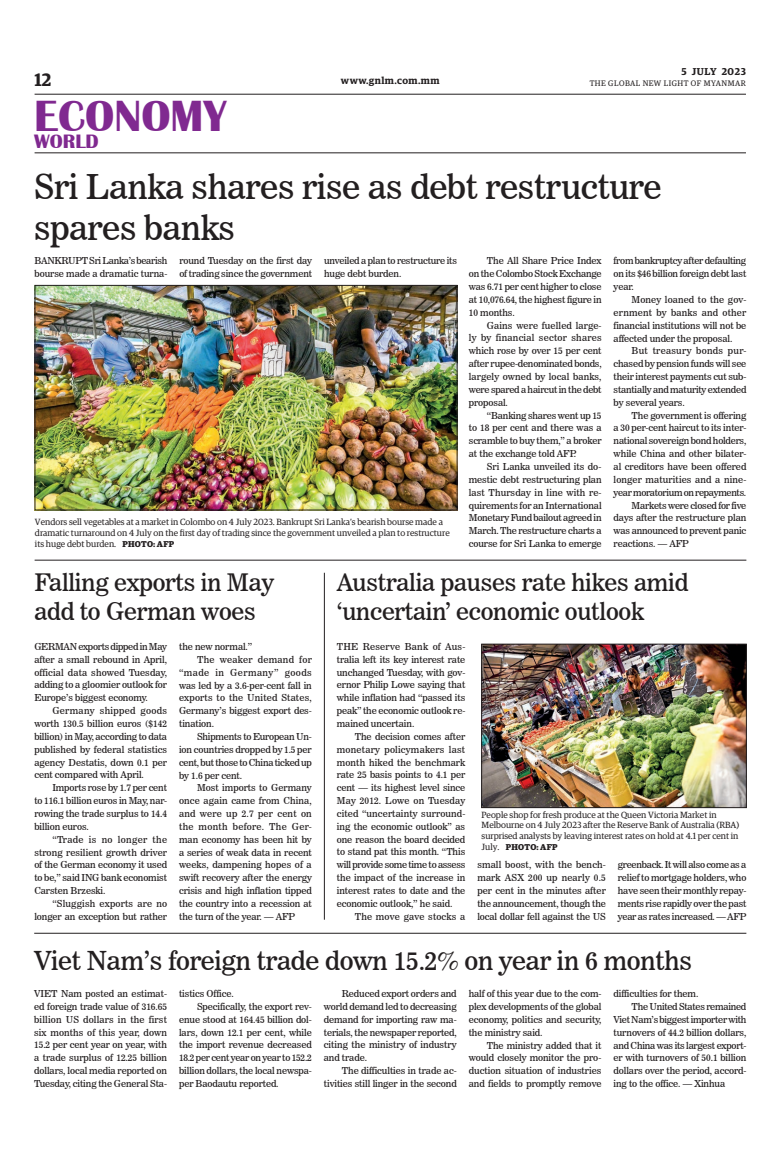
<style>
.page{position:relative;width:773px;height:1152px;background:#fff}
.page>*{position:absolute;margin:0;border:0;box-sizing:border-box;transform-origin:0 0}
.t1{font:700 45px "Britannic";color:#802990}
._3_Clm_Head{font:34px/40.8px "News 706 BT Roman C";letter-spacing:-.01em;color:#231f20}
._3_Clm_Head-2{font:26px "News 706 BT Roman C";letter-spacing:-.01em;color:#231f20}
._3_Clm_Head-3{font:24px/28.8px "News 706 BT Roman C";letter-spacing:-.01em;color:#231f20}
._2_Clm_Head{font:24px/28.8px "News 706 BT Roman C";letter-spacing:-.01em;color:#231f20}
.t2{font:700 20px "Britannic";color:#802990}
.t3{font:600 18px "Guardian Egyp";color:#231f20}
.t4{font:600 10px "Guardian Egyp";letter-spacing:.045em;color:#231f20}
._2nd_Body{font:9.5px/12.9px "News 706 BT Roman C";letter-spacing:-.01em;color:#231f20;text-align:justify}
.Normal_Para{font:9.5px/12.9px "News 706 BT Roman C";letter-spacing:-.01em;color:#231f20}
._2nd_Body-2{font:9.5px "News 706 BT Roman C";letter-spacing:.01em;color:#231f20}
.t5{font:9px/10.8px "Guardian Egyp";color:#231f20}
.t6{font:700 8.5px "Guardian Egyp";letter-spacing:.02em;color:#231f20}
.t7{font:8px "Guardian Egyp";letter-spacing:.06em;color:#231f20}
.s1{font-weight:700;font-size:8.5px}
.s2{font-weight:400;font-size:9px}
</style>
<div class="page">
<hr style="left:35px;top:94px;width:711px;height:1px;background:#231f20">
<hr style="left:35px;top:153px;width:711px;height:1px;background:#231f20">
<img style="left:37px;top:287px;width:418px;height:221px">
<div style="left:35px;top:285px;width:422px;height:225px;border:1px solid #231f20"></div>
<img style="left:483px;top:646px;width:261px;height:160px">
<div style="left:481px;top:644px;width:265px;height:164px;border:1px solid #231f20"></div>
<hr style="left:35px;top:560px;width:711px;height:1px;background:#231f20">
<hr style="left:324px;top:573px;width:1px;height:347px;background:#231f20">
<hr style="left:34px;top:933px;width:712px;height:1px;background:#231f20">
<h3 class="t3" style="left:35px;top:67px;width:18px">12</h3>
<h1 class="t1" style="left:34px;top:90px;width:194px">ECONOMY</h1>
<h3 class="t2" style="left:34px;top:130px;width:66px">WORLD</h3>
<p class="t4" style="left:681px;top:64px;width:66px">5 JULY 2023</p>
<p class="t4" style="left:341px;top:73px;width:100px">www.gnlm.com.mm</p>
<p class="t7" style="left:589px;top:78px;width:158px">THE GLOBAL NEW LIGHT OF MYANMAR</p>
<p class="_3_Clm_Head" style="left:34px;top:166px;width:629px">Sri Lanka shares rise as debt restructure spares banks</p>
<p class="Normal_Para" style="left:35px;top:254px;width:134px">BANKRUPT Sri Lanka’s bearish bourse made a dramatic turna-</p>
<p class="Normal_Para" style="left:179px;top:254px;width:134px">round Tuesday on the first day of trading since the government</p>
<p class="Normal_Para" style="left:324px;top:254px;width:134px">unveiled a plan to restructure its huge debt burden.</p>
<p class="_2nd_Body" style="left:469px;top:254px;width:134px;text-indent:18px">The All Share Price Index on the Colombo Stock Exchange was 6.71 per cent higher to close at 10,076.64, the highest figure in 10 months.</p>
<p class="_2nd_Body" style="left:469px;top:319px;width:134px;text-indent:18px">Gains were fuelled large&shy;ly by financial sector shares which rose by over 15 per cent after rupee-denominated bonds, largely owned by local banks, were spared a haircut in the debt proposal.</p>
<p class="_2nd_Body" style="left:469px;top:409px;width:134px;text-indent:18px">“Banking shares went up 15 to 18 per cent and there was a scramble to buy them,” a broker at the exchange told AFP.</p>
<p class="_2nd_Body" style="left:469px;top:460px;width:134px;text-indent:18px">Sri Lanka unveiled its do&shy;mestic debt restructuring plan last Thursday in line with re&shy;quirements for an International Monetary Fund bailout agreed in March. The restructure charts a course for Sri Lanka to emerge</p>
<p class="t5" style="left:35px;top:516px;width:416px">Vendors sell vegetables at a market in Colombo on 4 July 2023. Bankrupt Sri Lanka’s bearish bourse made a dramatic turnaround on 4 July on the first day of trading since the government unveiled a plan to restructure its huge debt burden. <span class="s1">PHOTO: AFP</span></p>
<p class="_2nd_Body" style="left:613px;top:254px;width:134px">from bankruptcy after defaulting on its $46 billion foreign debt last year.</p>
<p class="_2nd_Body" style="left:613px;top:293px;width:134px;text-indent:18px">Money loaned to the gov&shy;ernment by banks and other financial institutions will not be affected under the proposal.</p>
<p class="_2nd_Body" style="left:613px;top:344px;width:134px;text-indent:18px">But treasury bonds pur&shy;chased by pension funds will see their interest payments cut sub&shy;stantially and maturity extended by several years.</p>
<p class="_2nd_Body" style="left:613px;top:409px;width:134px;text-indent:18px">The government is offering a 30 per-cent haircut to its inter&shy;national sovereign bond holders, while China and other bilater&shy;al creditors have been offered longer maturities and a nine&shy;year moratorium on repayments.</p>
<p class="_2nd_Body" style="left:613px;top:499px;width:134px;text-indent:18px">Markets were closed for five days after the restructure plan was announced to prevent panic reactions. — AFP</p>
<p class="_2_Clm_Head" style="left:34px;top:568px;width:241px">Falling exports in May add to German woes</p>
<p class="Normal_Para" style="left:34px;top:640px;width:134px;text-align:justify">GERMAN exports dipped in May after a small rebound in April, official data showed Tuesday, adding to a gloomier outlook for Europe’s biggest economy.</p>
<p class="_2nd_Body" style="left:34px;top:704px;width:134px;text-indent:18px">Germany shipped goods worth 130.5 billion euros ($142 billion) in May, according to data published by federal statistics agency Destatis, down 0.1 per cent compared with April.</p>
<p class="_2nd_Body" style="left:34px;top:781px;width:134px;text-indent:18px">Imports rose by 1.7 per cent to 116.1 billion euros in May, nar&shy;rowing the trade surplus to 14.4 billion euros.</p>
<p class="_2nd_Body" style="left:34px;top:833px;width:134px;text-indent:18px">“Trade is no longer the strong resilient growth driver of the German economy it used to be,” said ING bank economist Carsten Brzeski.</p>
<p class="_2nd_Body" style="left:34px;top:897px;width:134px;text-align:right">“Sluggish exports are no longer an exception but rather</p>
<p class="_2nd_Body" style="left:179px;top:640px;width:75px">the new normal.”</p>
<p class="_2nd_Body" style="left:179px;top:653px;width:134px;text-indent:18px">The weaker demand for “made in Germany” goods was led by a 3.6-per-cent fall in exports to the United States, Germany’s biggest export des&shy;tination.</p>
<p class="_2nd_Body" style="left:179px;top:730px;width:134px;text-indent:18px">Shipments to European Un&shy;ion countries dropped by 1.5 per cent, but those to China ticked up by 1.6 per cent.</p>
<p class="_2nd_Body" style="left:179px;top:781px;width:134px;text-indent:18px">Most imports to Germany once again came from China, and were up 2.7 per cent on the month before. The Ger&shy;man economy has been hit by a series of weak data in recent weeks, dampening hopes of a swift recovery after the energy crisis and high inflation tipped the country into a recession at the turn of the year. — AFP</p>
<p class="_3_Clm_Head-3" style="left:337px;top:568px;width:353px">Australia pauses rate hikes amid ‘uncertain’ economic outlook</p>
<p class="Normal_Para" style="left:337px;top:640px;width:130px;text-align:justify">THE Reserve Bank of Aus&shy;tralia left its key interest rate unchanged Tuesday, with gov&shy;ernor Philip Lowe saying that while inflation had “passed its peak” the economic outlook re&shy;mained uncertain.</p>
<p class="_2nd_Body" style="left:337px;top:730px;width:130px;text-indent:18px">The decision comes after monetary policymakers last month hiked the benchmark rate 25 basis points to 4.1 per cent — its highest level since May 2012. Lowe on Tuesday cited “uncertainty surround&shy;ing the economic outlook” as one reason the board decided to stand pat this month. “This will provide some time to assess the impact of the increase in interest rates to date and the economic outlook,” he said.</p>
<p class="_2nd_Body-2" style="left:355px;top:911px;width:112px">The move gave stocks a</p>
<p class="t5" style="left:481px;top:809px;width:259px">People shop for fresh produce at the Queen Victoria Market in<br>Melbourne on 4 July 2023 after the Reserve Bank of Australia (RBA) surprised analysts by leaving interest rates on hold at 4.1 per cent in</p>
<p class="t6" style="left:481px;top:841px;width:78px"><span class="s2">July.</span> PHOTO: AFP</p>
<p class="_2nd_Body" style="left:477px;top:858px;width:130px">small boost, with the bench&shy;mark ASX 200 up nearly 0.5 per cent in the minutes after the announcement, though the local dollar fell against the US</p>
<p class="_2nd_Body" style="left:618px;top:858px;width:130px">greenback. It will also come as a relief to mortgage holders, who have seen their monthly repay&shy;ments rise rapidly over the past year as rates increased. — AFP</p>
<p class="_3_Clm_Head-2" style="left:34px;top:945px;width:659px">Viet Nam’s foreign trade down 15.2% on year in 6 months</p>
<p class="Normal_Para" style="left:34px;top:987px;width:134px;text-align:justify">VIET Nam posted an estimat&shy;ed foreign trade value of 316.65 billion US dollars in the first six months of this year, down 15.2 per cent year on year, with a trade surplus of 12.25 billion dollars, local media reported on Tuesday, citing the General Sta-</p>
<p class="Normal_Para" style="left:179px;top:987px;width:56px">tistics Office.</p>
<p class="_2nd_Body" style="left:179px;top:1000px;width:134px;text-indent:18px">Specifically, the export rev&shy;enue stood at 164.45 billion dol&shy;lars, down 12.1 per cent, while the import revenue decreased 18.2 per cent year on year to 152.2 billion dollars, the local newspa&shy;per Baodautu reported.</p>
<p class="_2nd_Body" style="left:324px;top:987px;width:134px;text-indent:18px">Reduced export orders and world demand led to decreasing demand for importing raw ma&shy;terials, the newspaper reported, citing the ministry of industry and trade.</p>
<p class="_2nd_Body" style="left:324px;top:1064px;width:134px;text-align:right">The difficulties in trade ac&shy;tivities still linger in the second</p>
<p class="_2nd_Body" style="left:468px;top:987px;width:134px">half of this year due to the com&shy;plex developments of the global economy, politics and security, the ministry said.</p>
<p class="_2nd_Body" style="left:468px;top:1039px;width:134px;text-indent:18px">The ministry added that it would closely monitor the pro&shy;duction situation of industries and fields to promptly remove</p>
<p class="_2nd_Body" style="left:613px;top:987px;width:86px">difficulties for them.</p>
<p class="_2nd_Body" style="left:613px;top:1000px;width:134px;text-indent:18px">The United States remained Viet Nam’s biggest importer with turnovers of 44.2 billion dollars, and China was its largest export&shy;er with turnovers of 50.1 billion dollars over the period, accord&shy;ing to the office. — Xinhua</p>
</div>
